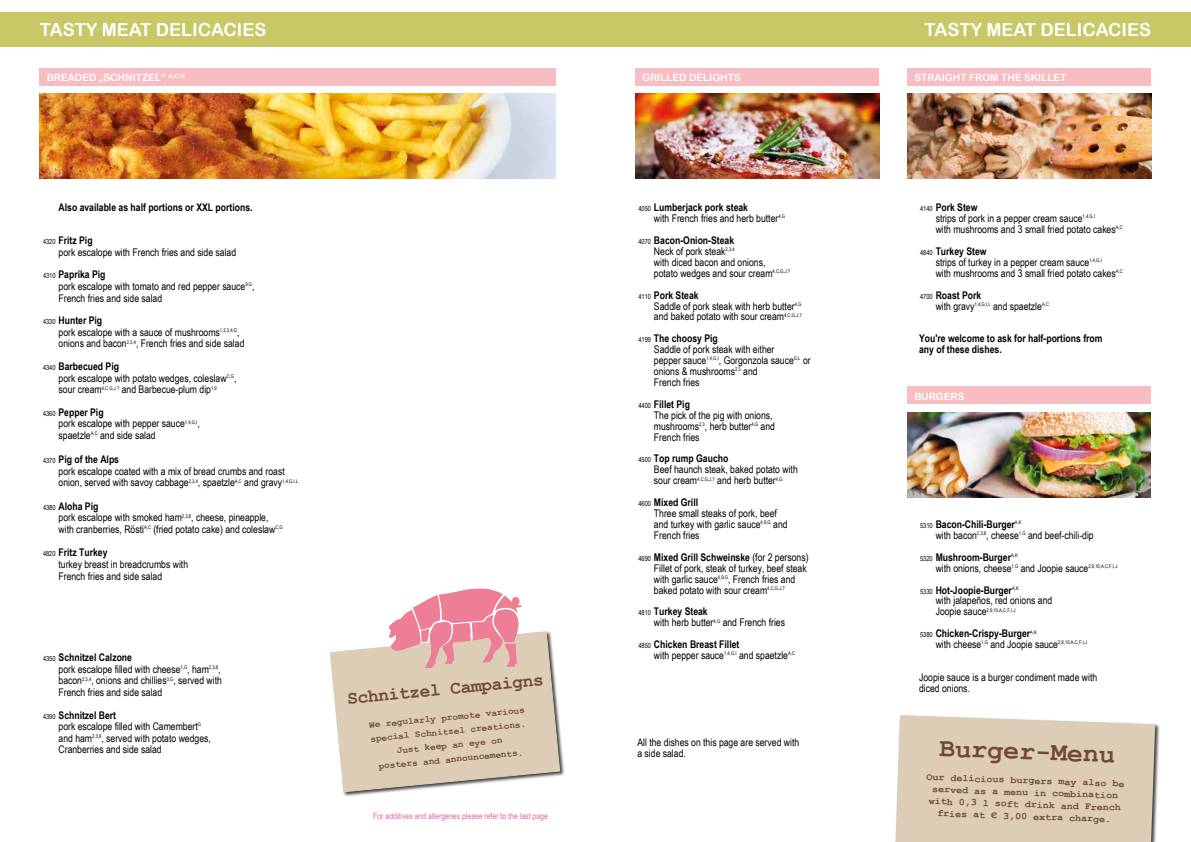
<style>
.page{position:relative;width:1191px;height:842px;background:#fff}
.page>*{position:absolute;margin:0;border:0;box-sizing:border-box;transform-origin:0 0}
.t1{font:700 26.6px "Courier New";color:#71493c}
.t2{font:700 18.6px "Courier New";color:#71493c;scale:.96 1}
.t3{font:18px "Arial Rounded MT Bold";color:#fff}
.t4{font:10.6px/10.9px "Arial Narrow";color:#000}
.t5{font:700 10.6px/10.9px "Arial Narrow";color:#000;text-align:right}
.t6{font:700 10px/12px "Courier New";color:#71493c;text-align:center}
.t7{font:10px "Arial Rounded MT Bold";color:#fff}
.t8{font:700 9.3px/14px "Courier New";color:#71493c;text-align:center}
.t9{font:8.5px "Arial Narrow";letter-spacing:-.005em;color:#d96fa9}
.t10{font:5px "Arial Narrow";color:#000}
.s1{font-size:7px}
.s2{font-weight:700}
.s3{font-weight:400;font-size:7px}
.s4{font-weight:400}
.s5{font-size:10.6px}
</style>
<div class="page">
<div style="left:0;top:12px;width:595px;height:34px;background:#c8c867"></div>
<img style="left:40px;top:94px;width:516px;height:85px">
<div style="left:40px;top:68px;width:516px;height:17px;background:#f7bdc2"></div>
<div style="left:329px;top:631px;width:236px;height:166px;background:#000;opacity:.75"></div>
<svg style="left:329px;top:588px;width:231px;height:205px"></svg>
<div style="left:894px;top:714px;width:266px;height:128px;background:#000;opacity:.75"></div>
<div style="left:895px;top:715px;width:260px;height:127px;background:#ddcdb7"></div>
<div style="left:595px;top:12px;width:596px;height:34px;background:#c8c867"></div>
<img style="left:635px;top:94px;width:244px;height:85px">
<img style="left:907px;top:94px;width:244px;height:85px">
<div style="left:635px;top:68px;width:244px;height:17px;background:#f7bdc2"></div>
<div style="left:907px;top:68px;width:244px;height:17px;background:#f7bdc2"></div>
<div style="left:907px;top:387px;width:244px;height:17px;background:#f7bdc2"></div>
<img style="left:907px;top:412px;width:243px;height:85px">
<h3 class="t3" style="left:40px;top:18px;width:228px">TASTY MEAT DELICACIES</h3>
<h3 class="t3" style="left:924px;top:18px;width:228px">TASTY MEAT DELICACIES</h3>
<p class="t7" style="left:47px;top:72px;width:140px">BREADED „SCHNITZEL“ <sup>A,C,G</sup></p>
<p class="t7" style="left:642px;top:72px;width:100px">GRILLED DELIGHTS</p>
<p class="t7" style="left:914px;top:72px;width:153px">STRAIGHT FROM THE SKILLET</p>
<p class="t5" style="left:59px;top:202px;width:195px">Also available as half portions or XXL portions.</p>
<p class="t4" style="left:59px;top:234px;width:179px;line-height:11.6px;text-indent:-15px"><span class="s1">4320</span> <span class="s2">Fritz Pig<br></span>pork escalope with French fries and side salad</p>
<p class="t5" style="left:43px;top:268px;width:64px"><span class="s3">4310</span> Paprika Pig</p>
<p class="t4" style="left:59px;top:292px;width:105px">French fries and side salad</p>
<p class="t5" style="left:43px;top:314px;width:61px"><span class="s3">4330</span> Hunter Pig</p>
<p class="t5" style="left:43px;top:360px;width:77px"><span class="s3">4340</span> Barbecued Pig</p>
<p class="t4" style="left:59px;top:400px;width:99px;line-height:23.3px;text-indent:-15px"><span class="s1">4360</span> <span class="s2">Pepper Pig<br></span>spaetzle<sup>A,C</sup> and side salad</p>
<p class="t4" style="left:59px;top:453px;width:228px;line-height:11.6px;text-indent:-15px"><span class="s1">4370</span> <span class="s2">Pig of the Alps<br></span>pork escalope coated with a mix of bread crumbs and roast</p>
<p class="t5" style="left:43px;top:500px;width:57px"><span class="s3">4380</span> Aloha Pig</p>
<p class="t4" style="left:59px;top:546px;width:131px;line-height:11.6px;text-indent:-15px"><span class="s1">4820</span> <span class="s2">Fritz Turkey<br></span>turkey breast in breadcrumbs with<br>French fries and side salad</p>
<p class="t4" style="left:59px;top:280px;width:197px">pork escalope with tomato and red pepper sauce<sup>9,G</sup>,</p>
<p class="t4" style="left:59px;top:326px;width:187px;line-height:11.7px">pork escalope with a sauce of mushrooms<sup>1,2,3,4,G</sup>, onions and bacon<sup>2,3,4</sup>, French fries and side salad</p>
<p class="t4" style="left:59px;top:372px;width:179px">pork escalope with potato wedges, coleslaw<sup>C,G</sup>,</p>
<p class="t4" style="left:59px;top:384px;width:160px">sour cream<sup>4,C,G,J,?</sup> and Barbecue-plum dip<sup>1,9</sup></p>
<p class="t4" style="left:59px;top:418px;width:143px">pork escalope with pepper sauce<sup>1,4,G,I</sup>,</p>
<p class="t4" style="left:59px;top:477px;width:241px">onion, served with savoy cabbage<sup>2,3,4</sup>, spaetzle<sup>A,C</sup> and gravy<sup>1,4,G,I,L</sup></p>
<p class="t4" style="left:59px;top:511px;width:226px;line-height:11.6px">pork escalope with smoked ham<sup>2,3,8</sup>, cheese, pineapple, with cranberries, Rösti<sup>A,C</sup> (fried potato cake) and coleslaw<sup>C,G</sup></p>
<p class="t5" style="left:43px;top:651px;width:90px"><span class="s3">4350</span> Schnitzel Calzone</p>
<p class="t4" style="left:43px;top:680px;width:121px;line-height:22.6px;text-indent:15px">French fries and side salad<br><span class="s1">4390</span> <span class="s2">Schnitzel Bert</span></p>
<p class="t4" style="left:59px;top:744px;width:105px">Cranberries and side salad</p>
<p class="t4" style="left:59px;top:663px;width:165px;line-height:11.6px">pork escalope filled with cheese<sup>1,G</sup>, ham<sup>2,3,8</sup>, bacon<sup>2,3,4</sup>, onions and chillies<sup>3,G</sup>, served with</p>
<p class="t4" style="left:59px;top:720px;width:154px;line-height:11.6px">pork escalope filled with Camembert<sup>G </sup>and ham<sup>2,3,8</sup>, served with potato wedges,</p>
<h2 class="t2" style="left:346px;top:686px;width:207px;rotate:-5deg">Schnitzel Campaigns</h2>
<p class="t8" style="left:368px;top:718px;width:158px;rotate:-6deg">We regularly promote various special Schnitzel creations.<br>Just keep an eye on<br>posters and announcements.</p>
<p class="t9" style="left:373px;top:810px;width:176px">For additives and allergenes please refer to the last page</p>
<p class="t5" style="left:638px;top:202px;width:111px"><span class="s3">4050</span> Lumberjack pork steak</p>
<p class="t5" style="left:920px;top:202px;width:59px"><span class="s3">4140</span> Pork Stew</p>
<p class="t4" style="left:654px;top:213px;width:133px">with French fries and herb butter<sup>4,G</sup></p>
<p class="t4" style="left:935px;top:213px;width:188px">strips of pork in a pepper cream sauce<sup>1,4,G,I<br></sup>with mushrooms and 3 small fried potato cakes<sup>A,C</sup></p>
<p class="t5" style="left:638px;top:234px;width:98px"><span class="s3">4070</span> Bacon-Onion-Steak<br><span class="s4">Neck of pork steak</span><sup>2,3,4</sup></p>
<p class="t5" style="left:920px;top:245px;width:68px"><span class="s3">4840</span> Turkey Stew</p>
<p class="t4" style="left:654px;top:256px;width:113px">with diced bacon and onions,</p>
<p class="t4" style="left:935px;top:256px;width:168px">strips of turkey in a pepper cream sauce<sup>1,4,G,I</sup></p>
<p class="t4" style="left:654px;top:267px;width:138px">potato wedges and sour cream<sup>4,C,G,J,?</sup></p>
<p class="t4" style="left:935px;top:267px;width:188px">with mushrooms and 3 small fried potato cakes<sup>A,C</sup></p>
<p class="t5" style="left:638px;top:289px;width:62px"><span class="s3">4110</span> Pork Steak</p>
<p class="t5" style="left:920px;top:289px;width:63px"><span class="s3">4700</span> Roast Pork</p>
<p class="t4" style="left:654px;top:300px;width:149px">Saddle of pork steak with herb butter<sup>4,G</sup></p>
<p class="t4" style="left:935px;top:300px;width:115px">with gravy<sup>1,4,G,I,L</sup> and spaetzle<sup>A,C</sup></p>
<p class="t4" style="left:638px;top:305px;width:165px;line-height:21.9px;text-indent:15px">and baked potato with sour cream<sup>4,C,G,J,?<br></sup><span class="s1">4199</span> <span class="s2">The choosy Pig</span></p>
<p class="t5" style="left:919px;top:333px;width:185px">You're welcome to ask for half-portions from</p>
<p class="t4" style="left:654px;top:344px;width:122px">Saddle of pork steak with either</p>
<p class="t5" style="left:919px;top:344px;width:84px">any of these dishes.</p>
<p class="t4" style="left:654px;top:355px;width:158px">pepper sauce<sup>1,4,G,I</sup>, Gorgonzola sauce<sup>G,L</sup> or onions &amp; mushrooms<sup>2,3</sup> and<br>French fries</p>
<p class="t4" style="left:654px;top:398px;width:123px;text-indent:-15px"><span class="s1">4400</span> <span class="s2">Fillet Pig<br></span>The pick of the pig with onions, mushrooms<sup>2,3</sup>, herb butter<sup>4,G</sup> and<br>French fries</p>
<p class="t4" style="left:654px;top:453px;width:145px;text-indent:-15px"><span class="s1">4500</span> <span class="s2">Top rump Gaucho<br></span>Beef haunch steak, baked potato with sour cream<sup>4,C,G,J,?</sup> and herb butter<sup>4,G</sup></p>
<p class="t4" style="left:654px;top:497px;width:135px;text-indent:-15px"><span class="s1">4600</span> <span class="s2">Mixed Grill<br></span>Three small steaks of pork, beef and turkey with garlic sauce<sup>4,9,G</sup> and</p>
<p class="t7" style="left:914px;top:390px;width:51px">BURGERS</p>
<p class="t5" style="left:920px;top:518px;width:103px"><span class="s3">5310</span> Bacon-Chili-Burger<sup>A,K</sup></p>
<p class="t4" style="left:654px;top:529px;width:47px">French fries</p>
<p class="t4" style="left:935px;top:529px;width:160px">with bacon<sup>2,3,8</sup>, cheese<sup>1,G</sup> and beef-chili-dip</p>
<p class="t5" style="left:638px;top:551px;width:172px"><span class="s3">4690</span> Mixed Grill Schweinske <span class="s4">(for 2 persons)</span></p>
<p class="t5" style="left:920px;top:551px;width:99px"><span class="s3">5320</span> Mushroom-Burger<sup>A,K</sup></p>
<p class="t4" style="left:654px;top:562px;width:154px">Fillet of pork, steak of turkey, beef steak</p>
<p class="t4" style="left:935px;top:562px;width:183px">with onions, cheese<sup>1,G</sup> and Joopie sauce<sup>2,9,10,A,C,F,I,J</sup></p>
<p class="t4" style="left:654px;top:573px;width:143px">with garlic sauce<sup>4,9,G</sup>, French fries and baked potato with sour cream<sup>4,C,G,J,?</sup></p>
<p class="t4" style="left:935px;top:584px;width:118px;text-indent:-15px"><span class="s1">5330</span> <span class="s2">Hot-Joopie-Burger</span><sup>A,K<br></sup>with jalapeños, red onions and</p>
<p class="t5" style="left:638px;top:606px;width:71px"><span class="s3">4810</span> Turkey Steak</p>
<p class="t10" style="left:935px;top:606px;width:81px"><span class="s5">Joopie sauce</span>2,9,10,A,C,F,I,J</p>
<p class="t4" style="left:654px;top:617px;width:133px">with herb butter<sup>4,G</sup> and French fries</p>
<p class="t5" style="left:920px;top:627px;width:118px"><span class="s3">5380</span> Chicken-Crispy-Burger<sup>A,K</sup></p>
<p class="t5" style="left:638px;top:638px;width:102px"><span class="s3">4850</span> Chicken Breast Fillet</p>
<p class="t4" style="left:935px;top:639px;width:153px">with cheese<sup>1,G</sup> and Joopie sauce<sup>2,9,10,A,C,F,I,J</sup></p>
<p class="t4" style="left:654px;top:649px;width:143px">with pepper sauce<sup>1,4,G,I</sup> and spaetzle<sup>A,C</sup></p>
<p class="t4" style="left:919px;top:671px;width:180px">Joopie sauce is a burger condiment made with diced onions.</p>
<p class="t4" style="left:637px;top:737px;width:163px">All the dishes on this page are served with a side salad.</p>
<h1 class="t1" style="left:940px;top:731px;width:177px;rotate:2deg">Burger-Menu</h1>
<p class="t6" style="left:927px;top:770px;width:199px;rotate:2deg">Our delicious burgers may also be served as a menu in combination with 0,3 l soft drink and French fries at € 3,00 extra charge.</p>
</div>
